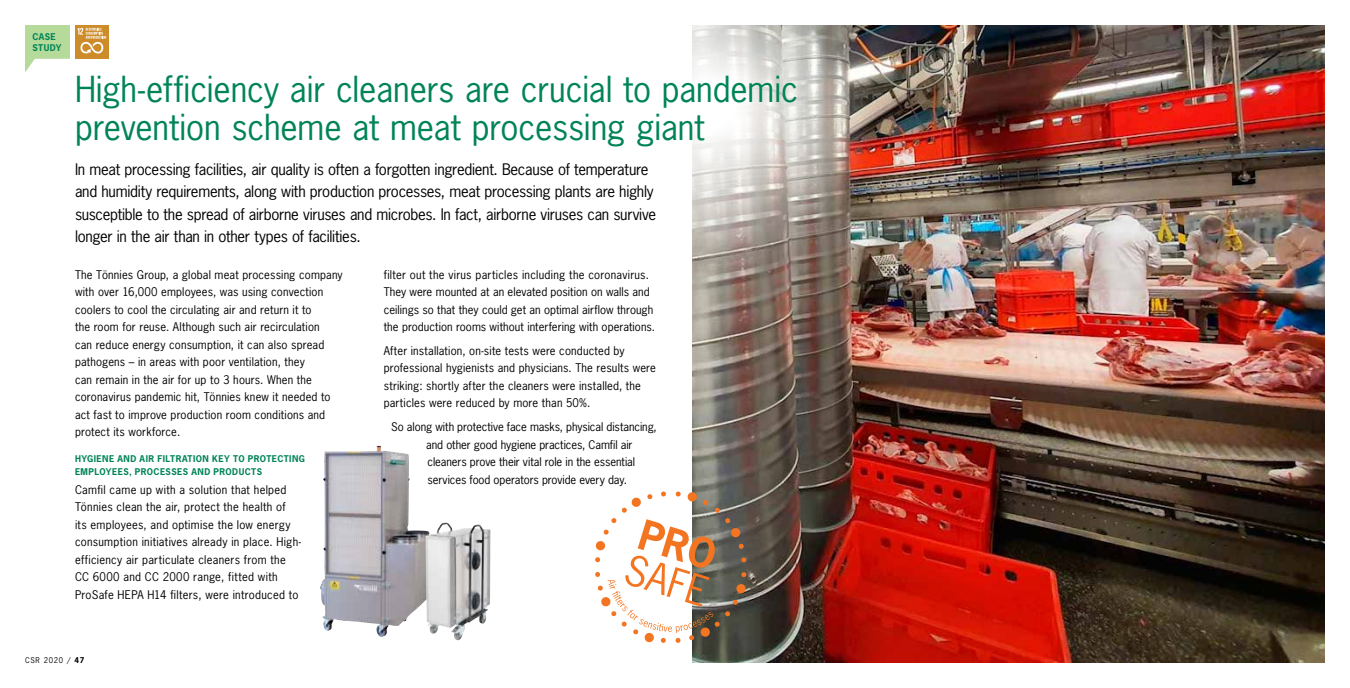
<style>
.page{position:relative;width:1350px;height:688px;background:#fff}
.page>*{position:absolute;margin:0;border:0;box-sizing:border-box;transform-origin:0 0}
.t1{font:33.75px/37.5px "News Gothic";letter-spacing:-.005em;color:#008457}
.t2{font:15px/22.5px "News Gothic";letter-spacing:-.02em;color:#000}
.t3{font:11.25px/17.5px "News Gothic";letter-spacing:.015em;color:#000}
.t4{font:11.25px/17.5px "News Gothic";letter-spacing:-.005em;color:#000}
.t5{font:700 8.75px/11.2px "News Gothic";letter-spacing:.05em;color:#008457}
.t6{font:7.5px "News Gothic";letter-spacing:.1em;color:#000}
.s1{font-weight:700}
</style>
<div class="page">
<img style="left:692px;top:25px;width:633px;height:637px">
<img style="left:692px;top:25px;width:239px;height:299px">
<svg style="left:25px;top:25px;width:45px;height:47px"></svg>
<div style="left:75px;top:25px;width:34px;height:34px;background:#cd8b2a"></div>
<svg style="left:78px;top:28px;width:28px;height:25px"></svg>
<svg style="left:595px;top:491px;width:152px;height:152px"></svg>
<img style="left:320px;top:445px;width:106px;height:191px">
<img style="left:426px;top:522px;width:65px;height:118px">
<p class="t5" style="left:32px;top:30px;width:31px">CASE<br>STUDY</p>
<h1 class="t1" style="left:75px;top:70px;width:725px">High-efficiency air cleaners are crucial to pandemic prevention scheme at meat processing giant</h1>
<p class="t2" style="left:75px;top:158px;width:583px">In meat processing facilities, air quality is often a forgotten ingredient. Because of temperature and humidity requirements, along with production processes, meat processing plants are highly susceptible to the spread of airborne viruses and microbes. In fact, airborne viruses can survive longer in the air than in other types of facilities.</p>
<p class="t3" style="left:75px;top:265px;width:269px">The Tönnies Group, a global meat processing company with over 16,000 employees, was using convection coolers to cool the circulating air and return it to<br>the room for reuse. Although such air recirculation<br>can reduce energy consumption, it can also spread pathogens – in areas with poor ventilation, they<br>can remain in the air for up to 3 hours. When the coronavirus pandemic hit, Tönnies knew it needed to act fast to improve production room conditions and protect its workforce.</p>
<p class="t5" style="left:75px;top:452px;width:232px;line-height:12.5px">HYGIENE AND AIR FILTRATION KEY TO PROTECTING<br>EMPLOYEES, PROCESSES AND PRODUCTS</p>
<p class="t3" style="left:75px;top:480px;width:228px">Camfil came up with a solution that helped Tönnies clean the air, protect the health of<br>its employees, and optimise the low energy consumption initiatives already in place. High&shy;efficiency air particulate cleaners from the CC 6000 and CC 2000 range, fitted with ProSafe HEPA H14 filters, were introduced to</p>
<p class="t3" style="left:384px;top:265px;width:273px">filter out the virus particles including the coronavirus.<br>They were mounted at an elevated position on walls and ceilings so that they could get an optimal airflow through the production rooms without interfering with operations.</p>
<p class="t3" style="left:384px;top:342px;width:274px">After installation, on-site tests were conducted by professional hygienists and physicians. The results were striking: shortly after the cleaners were installed, the particles were reduced by more than 50%.</p>
<p class="t4" style="left:426px;top:418px;width:232px;text-indent:-35px">So along with protective face masks, physical distancing, and other good hygiene practices, Camfil air cleaners prove their vital role in the essential services food operators provide every day.</p>
<p class="t6" style="left:25px;top:655px;width:61px">CSR 2020 / <span class="s1">47</span></p>
</div>
